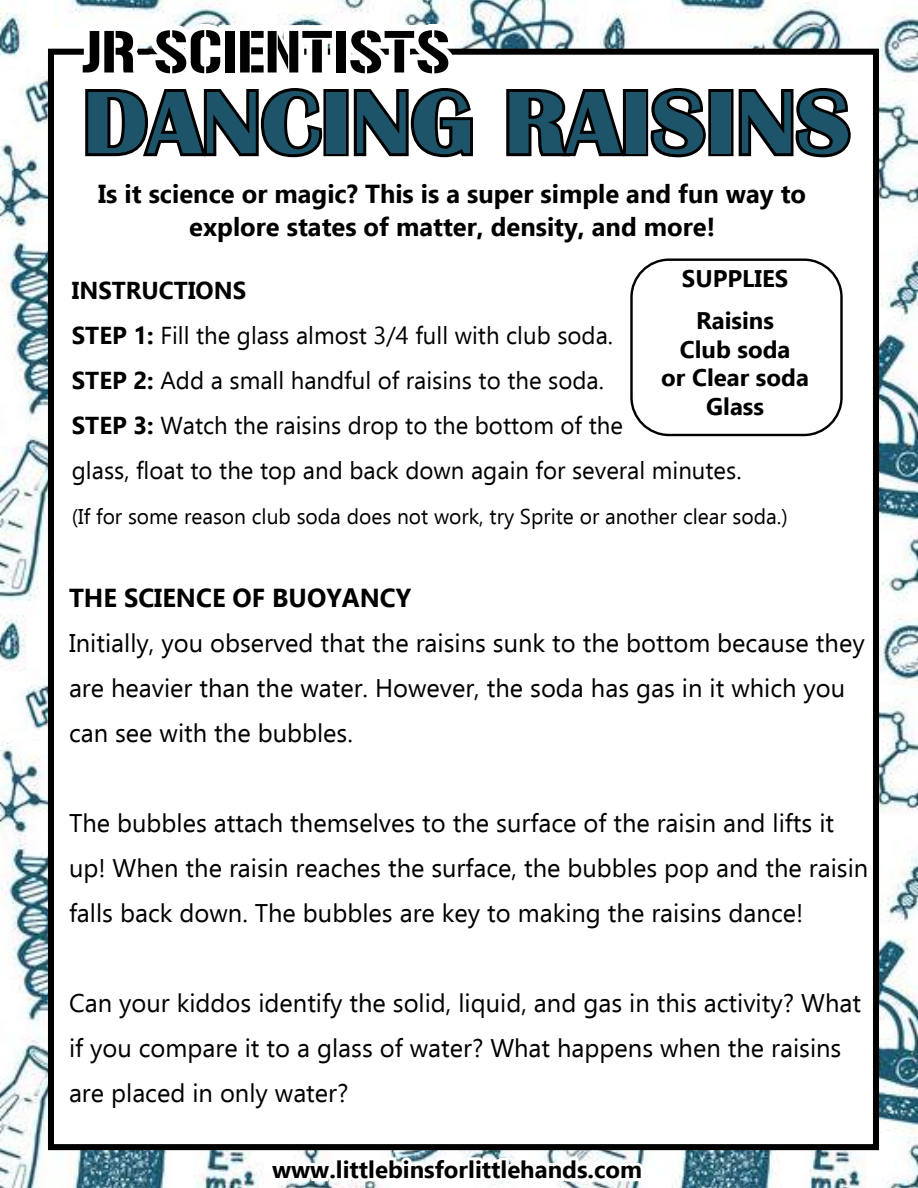
<style>
.page{position:relative;width:918px;height:1188px;background:#fff}
.page>*{position:absolute;margin:0;border:0;box-sizing:border-box;transform-origin:0 0}
.t1{font:700 91.8px "Britannic";color:#1d546a;scale:1.08 1}
.t2{font:58.8px "Gunplay";color:#000}
.t3{font:700 25.95px/33px "Ebrima";color:#000;text-align:center}
.t4{font:25.5px/45px "Ebrima";color:#000}
.t5{font:24.45px/45px "Ebrima";color:#000}
.t6{font:700 24px/28.5px "Ebrima";color:#000;text-align:center}
.t7{font:21.45px "Ebrima";color:#000}
.s1{font-weight:700}
</style>
<div class="page">
<img style="left:0;top:0;width:918px;height:1188px">
<svg style="left:264px;top:1152px;width:383px;height:36px"></svg>
<div style="left:48px;top:49px;width:831px;height:1101px;background:#fff;border:6px solid #000"></div>
<svg style="left:71px;top:8px;width:405px;height:150px"></svg>
<svg style="left:506px;top:89px;width:123px;height:68px"></svg>
<div style="left:623px;top:89px;width:25px;height:67px;border:6px solid #000"></div>
<svg style="left:648px;top:88px;width:61px;height:70px"></svg>
<div style="left:708px;top:89px;width:26px;height:67px;border:6px solid #000"></div>
<svg style="left:738px;top:88px;width:113px;height:70px"></svg>
<div style="left:630px;top:258px;width:213px;height:178px;border:2px solid #000;border-radius:38px"></div>
<h2 class="t2" style="left:81px;top:21px;width:370px">JR SCIENTISTS</h2>
<h1 class="t1" style="left:82px;top:71px;width:713px">DANCING RAISINS</h1>
<p class="t3" style="left:98px;top:175px;width:709px">Is it science or magic? This is a super simple and fun way to explore states of matter, density, and more!</p>
<p class="t5" style="left:72px;top:267px;width:671px"><span class="s1">INSTRUCTIONS<br>STEP 1:</span> Fill the glass almost 3/4 full with club soda.<br><span class="s1">STEP 2:</span> Add a small handful of raisins to the soda.<br><span class="s1">STEP 3:</span> Watch the raisins drop to the bottom of the<br>glass, float to the top and back down again for several minutes.</p>
<p class="t7" style="left:72px;top:500px;width:717px">(If for some reason club soda does not work, try Sprite or another clear soda.)</p>
<p class="t6" style="left:682px;top:257px;width:108px;line-height:42px">SUPPLIES<br>Raisins</p>
<p class="t6" style="left:661px;top:334px;width:149px">Club soda<br>or Clear soda<br>Glass</p>
<p class="t3" style="left:69px;top:580px;width:344px">THE SCIENCE OF BUOYANCY</p>
<p class="t4" style="left:69px;top:620px;width:797px">Initially, you observed that the raisins sunk to the bottom because they are heavier than the water. However, the soda has gas in it which you can see with the bubbles.</p>
<p class="t4" style="left:69px;top:800px;width:801px">The bubbles attach themselves to the surface of the raisin and lifts it up! When the raisin reaches the surface, the bubbles pop and the raisin falls back down. The bubbles are key to making the raisins dance!</p>
<p class="t4" style="left:69px;top:980px;width:794px">Can your kiddos identify the solid, liquid, and gas in this activity? What if you compare it to a glass of water? What happens when the raisins are placed in only water?</p>
<p class="t6" style="left:272px;top:1154px;width:372px">www.littlebinsforlittlehands.com</p>
</div>
